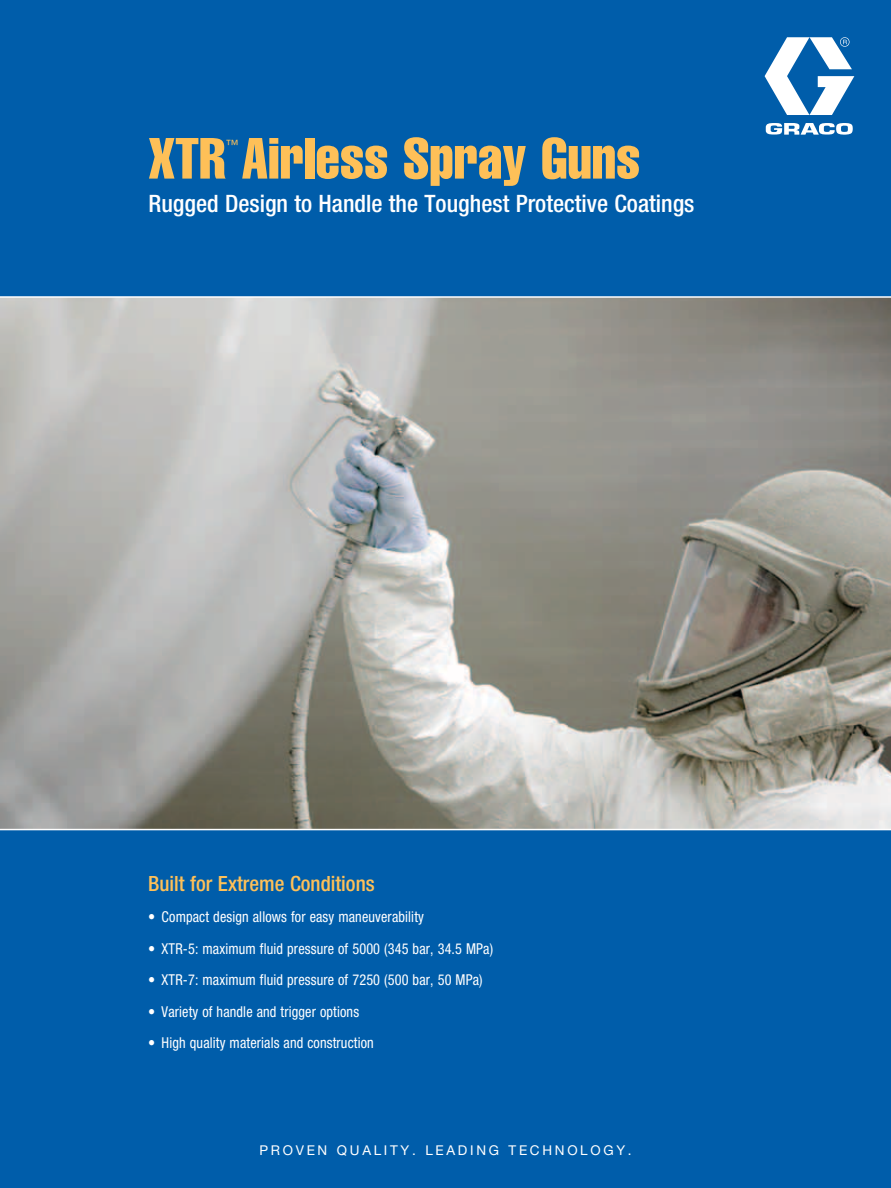
<style>
.page{position:relative;width:891px;height:1188px;background:#fff}
.page>*{position:absolute;margin:0;border:0;box-sizing:border-box;transform-origin:0 0}
.t1{font:57px "Helvetica LT Std Comp";color:#fec058}
.t2{font:500 condensed 24px "Helvetica Neue LT Std";color:#fff}
.t3{font:500 condensed 21px "Helvetica Neue LT Std";color:#fec058}
.t4{font:condensed 15px "Helvetica Neue LT Std";letter-spacing:.01em;color:#fff;scale:.95 1}
.t5{font:13.5px "Helvetica Neue LT Std";letter-spacing:.2em;color:#fff}
.t6{font:condensed 12.9px "Helvetica Neue LT Std";color:#fec058}
</style>
<div class="page">
<div style="left:0;top:795px;width:891px;height:393px;background:#005daa"></div>
<img style="left:0;top:298px;width:891px;height:531px">
<div style="left:0;top:0;width:891px;height:297px;background:#005daa"></div>
<svg style="left:765px;top:37px;width:89px;height:98px"></svg>
<hr style="left:0;top:296px;width:891px;height:2px;background:#fff">
<hr style="left:0;top:829px;width:891px;height:1px;background:#fff">
<h1 class="t1" style="left:148px;top:122px;width:493px">XTR Airless Spray Guns</h1>
<p class="t6" style="left:226px;top:137px;width:14px">™</p>
<h2 class="t2" style="left:148px;top:189px;width:548px">Rugged Design to Handle the Toughest Protective Coatings</h2>
<h3 class="t3" style="left:148px;top:871px;width:228px">Built for Extreme Conditions</h3>
<p class="t4" style="left:148px;top:908px;width:292px">• Compact design allows for easy maneuverability</p>
<p class="t4" style="left:148px;top:940px;width:365px">• XTR-5: maximum fluid pressure of 5000 (345 bar, 34.5 MPa)</p>
<p class="t4" style="left:148px;top:971px;width:354px">• XTR-7: maximum fluid pressure of 7250 (500 bar, 50 MPa)</p>
<p class="t4" style="left:148px;top:1003px;width:224px">• Variety of handle and trigger options</p>
<p class="t4" style="left:148px;top:1034px;width:239px">• High quality materials and construction</p>
<p class="t5" style="left:259px;top:1142px;width:374px">PROVEN QUALITY. LEADING TECHNOLOGY.</p>
</div>
